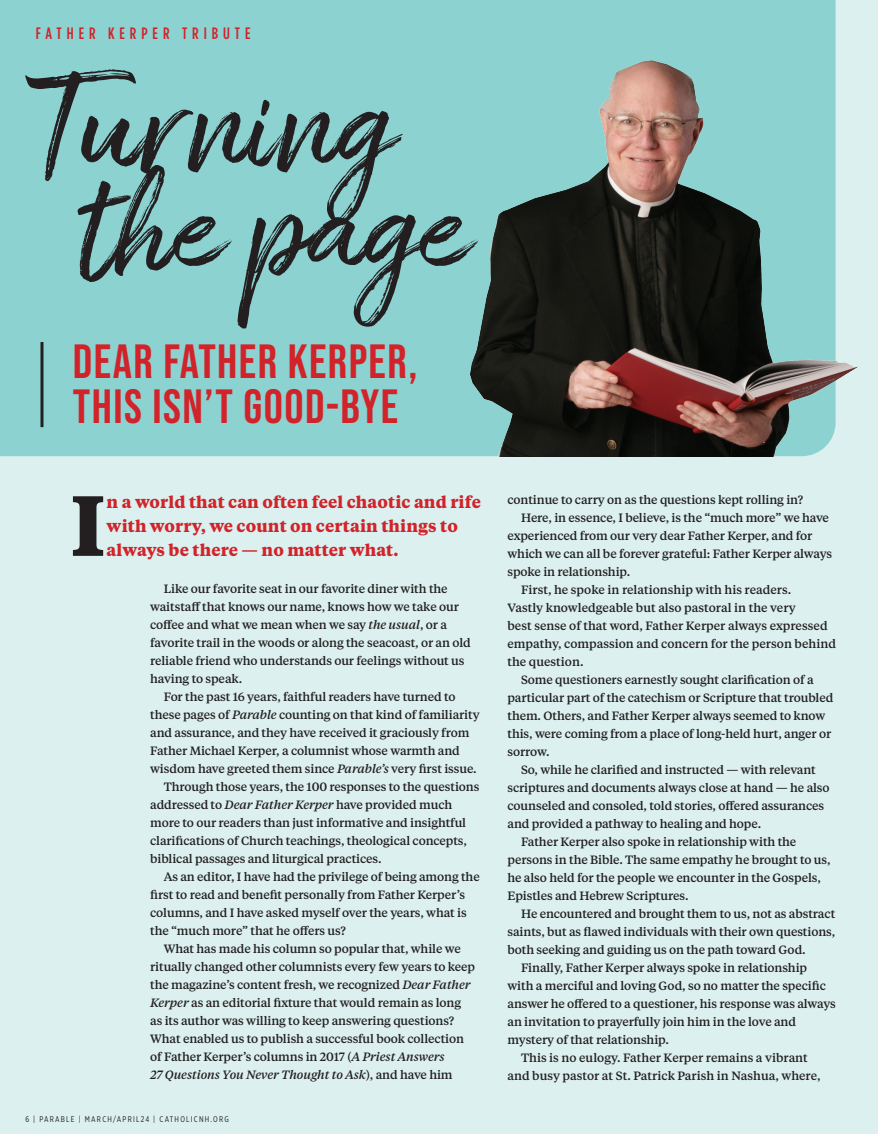
<style>
.page{position:relative;width:878px;height:1134px;background:#fff}
.page>*{position:absolute;margin:0;border:0;box-sizing:border-box;transform-origin:0 0}
.t1{font:139.5px/103.5px "Amithen";color:#231f20;text-align:center}
.t2{font:700 84.9px "Tiempos Text";color:#231f20}
.t3{font:48px/45px "Bebas Neue";letter-spacing:.03em;color:#d1232a}
.t4{font:700 16.5px/24px "Tiempos Text";letter-spacing:.01em;color:#d1232a}
.t5{font:500 16.5px "Gotham Condensed";letter-spacing:.3em;color:#d1232a}
.t6{font:500 12px/18px "Tiempos Text";letter-spacing:-.01em;color:#231f20}
.t7{font:italic 500 12px "Tiempos Text";letter-spacing:-.01em;color:#231f20}
.t8{font:8.25px "Gotham X Narrow";letter-spacing:.15em;color:#231f20}
.s1{font-style:italic}
.s2{font-style:normal}
</style>
<div class="page">
<div style="left:0;top:0;width:877px;height:1134px;background:#dbf0ef"></div>
<div style="left:0;top:0;width:835px;height:456px;background:#8cd2d1"></div>
<img style="left:454px;top:38px;width:406px;height:419px">
<hr style="left:40px;top:342px;width:3px;height:85px;background:#231f20">
<h3 class="t5" style="left:36px;top:23px;width:216px">FATHER KERPER TRIBUTE</h3>
<h1 class="t1" style="left:32px;top:81px;width:439px">Turning the page</h1>
<h3 class="t3" style="left:73px;top:338px;width:346px">DEAR FATHER KERPER,<br>THIS ISN’T GOOD-BYE</h3>
<h2 class="t2" style="left:70px;top:466px;width:37px">I</h2>
<h3 class="t4" style="left:107px;top:489px;width:376px">n a world that can often feel chaotic and rife with worry, we count on certain things to always be there — no matter what.</h3>
<p class="t6" style="left:150px;top:579px;width:322px;text-indent:14px">Like our favorite seat in our favorite diner with the waitstaff that knows our name, knows how we take our coffee and what we mean when we say <span class="s1">the usual</span>, or a favorite trail in the woods or along the seacoast, or an old reliable friend who understands our feelings without us having to speak.</p>
<p class="t6" style="left:164px;top:687px;width:293px">For the past 16 years, faithful readers have turned to</p>
<p class="t6" style="left:150px;top:705px;width:331px">these pages of <span class="s1">Parable</span> counting on that kind of familiarity</p>
<p class="t6" style="left:150px;top:723px;width:321px">and assurance, and they have received it graciously from</p>
<p class="t6" style="left:150px;top:741px;width:311px">Father Michael Kerper, a columnist whose warmth and</p>
<p class="t6" style="left:150px;top:759px;width:328px">wisdom have greeted them since <span class="s1">Parable’s</span> very first issue.</p>
<p class="t6" style="left:164px;top:777px;width:317px">Through those years, the 100 responses to the questions</p>
<p class="t6" style="left:150px;top:795px;width:303px">addressed to <span class="s1">Dear Father Kerper</span> have provided much</p>
<p class="t6" style="left:150px;top:813px;width:317px">more to our readers than just informative and insightful</p>
<p class="t6" style="left:150px;top:831px;width:318px">clarifications of Church teachings, theological concepts,</p>
<p class="t6" style="left:150px;top:849px;width:233px">biblical passages and liturgical practices.</p>
<p class="t6" style="left:164px;top:867px;width:317px">As an editor, I have had the privilege of being among the</p>
<p class="t6" style="left:150px;top:885px;width:316px">first to read and benefit personally from Father Kerper’s</p>
<p class="t6" style="left:150px;top:903px;width:318px">columns, and I have asked myself over the years, what is</p>
<p class="t6" style="left:150px;top:921px;width:197px">the “much more” that he offers us?</p>
<p class="t6" style="left:164px;top:939px;width:298px">What has made his column so popular that, while we</p>
<p class="t6" style="left:150px;top:957px;width:326px">ritually changed other columnists every few years to keep</p>
<p class="t6" style="left:150px;top:975px;width:322px">the magazine’s content fresh, we recognized <span class="s1">Dear Father</span></p>
<p class="t6" style="left:150px;top:993px;width:312px"><span class="s1">Kerper</span> as an editorial fixture that would remain as long</p>
<p class="t6" style="left:150px;top:1011px;width:305px">as its author was willing to keep answering questions?</p>
<p class="t6" style="left:150px;top:1029px;width:315px">What enabled us to publish a successful book collection</p>
<p class="t6" style="left:150px;top:1047px;width:296px">of Father Kerper’s columns in 2017 (<span class="s1">A Priest Answers</span></p>
<p class="t7" style="left:150px;top:1066px;width:304px">27 Questions You Never Thought to Ask<span class="s2">), and have him</span></p>
<p class="t8" style="left:25px;top:1114px;width:205px">6 | PARABLE | MARCH/APRIL24 | CATHOLICNH.ORG</p>
<p class="t6" style="left:507px;top:490px;width:297px">continue to carry on as the questions kept rolling in?</p>
<p class="t6" style="left:521px;top:508px;width:309px">Here, in essence, I believe, is the “much more” we have</p>
<p class="t6" style="left:507px;top:526px;width:306px">experienced from our very dear Father Kerper, and for</p>
<p class="t6" style="left:507px;top:544px;width:326px">which we can all be forever grateful: Father Kerper always</p>
<p class="t6" style="left:507px;top:562px;width:124px">spoke in relationship.</p>
<p class="t6" style="left:521px;top:580px;width:272px">First, he spoke in relationship with his readers.</p>
<p class="t6" style="left:507px;top:598px;width:290px">Vastly knowledgeable but also pastoral in the very</p>
<p class="t6" style="left:507px;top:616px;width:321px">best sense of that word, Father Kerper always expressed</p>
<p class="t6" style="left:507px;top:634px;width:330px">empathy, compassion and concern for the person behind</p>
<p class="t6" style="left:507px;top:652px;width:77px">the question.</p>
<p class="t6" style="left:521px;top:670px;width:294px">Some questioners earnestly sought clarification of a</p>
<p class="t6" style="left:507px;top:688px;width:327px">particular part of the catechism or Scripture that troubled</p>
<p class="t6" style="left:507px;top:706px;width:319px">them. Others, and Father Kerper always seemed to know</p>
<p class="t6" style="left:507px;top:724px;width:325px">this, were coming from a place of long-held hurt, anger or</p>
<p class="t6" style="left:507px;top:742px;width:43px">sorrow.</p>
<p class="t6" style="left:521px;top:760px;width:296px">So, while he clarified and instructed — with relevant</p>
<p class="t6" style="left:507px;top:778px;width:324px">scriptures and documents always close at hand — he also</p>
<p class="t6" style="left:507px;top:796px;width:318px">counseled and consoled, told stories, offered assurances</p>
<p class="t6" style="left:507px;top:814px;width:255px">and provided a pathway to healing and hope.</p>
<p class="t6" style="left:521px;top:832px;width:277px">Father Kerper also spoke in relationship with the</p>
<p class="t6" style="left:507px;top:850px;width:324px">persons in the Bible. The same empathy he brought to us,</p>
<p class="t6" style="left:507px;top:868px;width:315px">he also held for the people we encounter in the Gospels,</p>
<p class="t6" style="left:507px;top:886px;width:182px">Epistles and Hebrew Scriptures.</p>
<p class="t6" style="left:521px;top:904px;width:316px">He encountered and brought them to us, not as abstract</p>
<p class="t6" style="left:507px;top:922px;width:329px">saints, but as flawed individuals with their own questions,</p>
<p class="t6" style="left:507px;top:940px;width:300px">both seeking and guiding us on the path toward God.</p>
<p class="t6" style="left:521px;top:958px;width:287px">Finally, Father Kerper always spoke in relationship</p>
<p class="t6" style="left:507px;top:976px;width:320px">with a merciful and loving God, so no matter the specific</p>
<p class="t6" style="left:507px;top:994px;width:330px">answer he offered to a questioner, his response was always</p>
<p class="t6" style="left:507px;top:1012px;width:290px">an invitation to prayerfully join him in the love and</p>
<p class="t6" style="left:507px;top:1030px;width:163px">mystery of that relationship.</p>
<p class="t6" style="left:521px;top:1048px;width:288px">This is no eulogy. Father Kerper remains a vibrant</p>
<p class="t6" style="left:507px;top:1066px;width:314px">and busy pastor at St. Patrick Parish in Nashua, where,</p>
</div>
